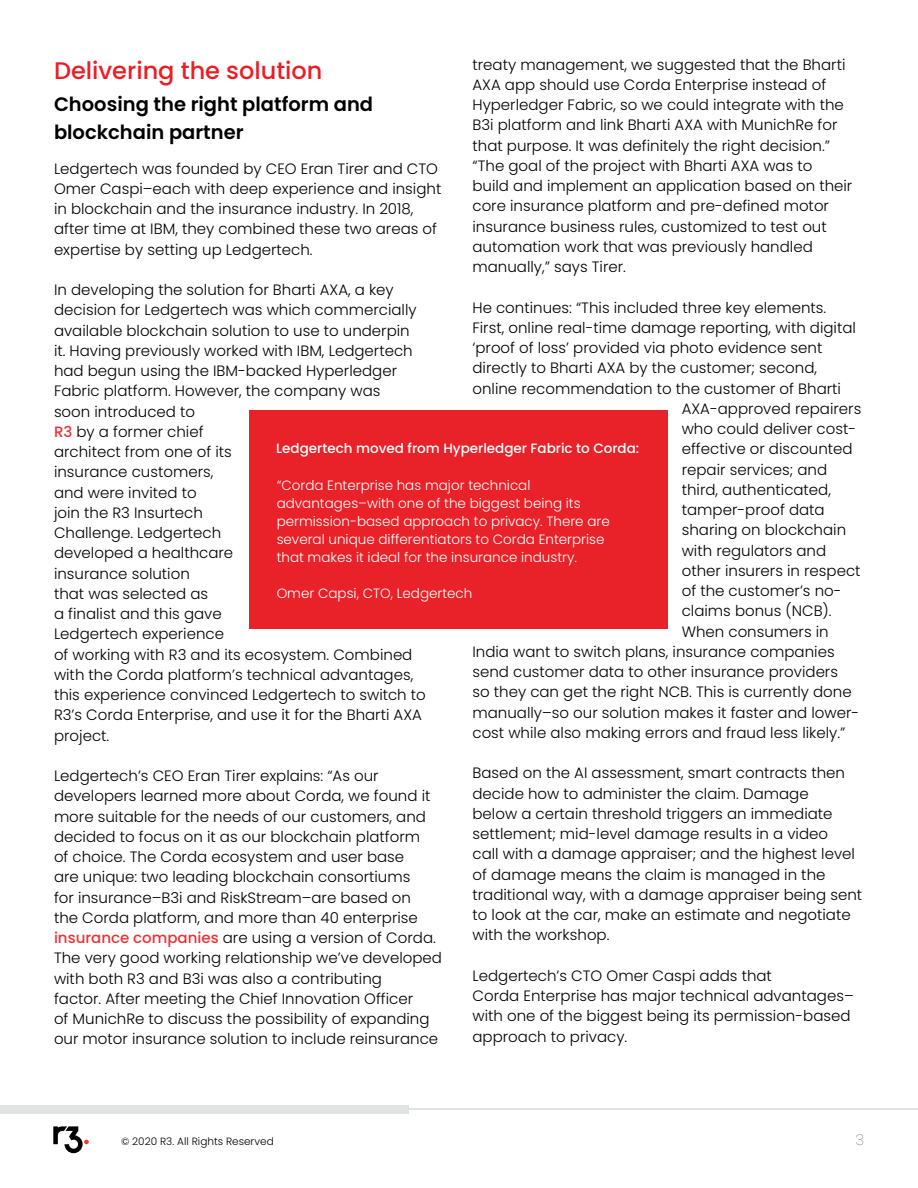
<style>
.page{position:relative;width:918px;height:1188px;background:#fff}
.page>*{position:absolute;margin:0;border:0;box-sizing:border-box;transform-origin:0 0}
.t1{font:500 24px "Poppins";color:#ec1d24}
.t2{font:600 19.5px/28.5px "Poppins";color:#000}
.t3{font:300 15px/20.2px "Poppins";color:#000}
.t4{font:100 15px "Poppins";color:#383b40}
.t5{font:300 13.5px/18px "Poppins";color:#fff}
.t6{font:500 13.5px "Poppins";color:#fff}
.t7{font:300 10.5px "Poppins";color:#000}
.s1{font-weight:500;color:#ee3134}
</style>
<div class="page">
<svg style="left:53px;top:1126px;width:36px;height:27px"></svg>
<div style="left:250px;top:410px;width:418px;height:218px;background:#e82228"></div>
<hr style="left:397px;top:1109px;width:521px;height:1px;background:#e1e2e3">
<div style="left:0;top:1105px;width:409px;height:9px;background:#e1e2e3"></div>
<p class="t3" style="left:472px;top:54px;width:381px">treaty management, we suggested that the Bharti AXA app should use Corda Enterprise instead of Hyperledger Fabric, so we could integrate with the B3i platform and link Bharti AXA with MunichRe for that purpose. It was definitely the right decision.” “The goal of the project with Bharti AXA was to build and implement an application based on their core insurance platform and pre-defined motor insurance business rules, customized to test out automation work that was previously handled manually,” says Tirer.</p>
<p class="t3" style="left:472px;top:297px;width:355px">He continues: “This included three key elements.</p>
<p class="t3" style="left:472px;top:318px;width:385px">First, online real-time damage reporting, with digital</p>
<p class="t3" style="left:472px;top:338px;width:351px">‘proof of loss’ provided via photo evidence sent</p>
<p class="t3" style="left:472px;top:358px;width:346px">directly to Bharti AXA by the customer; second,</p>
<p class="t3" style="left:472px;top:378px;width:370px">online recommendation to the customer of Bharti</p>
<p class="t3" style="left:682px;top:399px;width:181px">AXA-approved repairers</p>
<p class="t3" style="left:682px;top:419px;width:176px">who could deliver cost-</p>
<p class="t3" style="left:682px;top:439px;width:173px">effective or discounted</p>
<p class="t3" style="left:682px;top:459px;width:147px">repair services; and</p>
<p class="t3" style="left:682px;top:480px;width:151px">third, authenticated,</p>
<p class="t3" style="left:682px;top:500px;width:144px">tamper-proof data</p>
<p class="t3" style="left:682px;top:520px;width:166px">sharing on blockchain</p>
<p class="t3" style="left:682px;top:540px;width:146px">with regulators and</p>
<p class="t3" style="left:682px;top:561px;width:180px">other insurers in respect</p>
<p class="t3" style="left:682px;top:581px;width:161px">of the customer’s no-</p>
<p class="t3" style="left:682px;top:601px;width:151px">claims bonus (NCB).</p>
<p class="t3" style="left:682px;top:621px;width:148px">When consumers in</p>
<p class="t3" style="left:472px;top:642px;width:364px">India want to switch plans, insurance companies</p>
<p class="t3" style="left:472px;top:662px;width:367px">send customer data to other insurance providers</p>
<p class="t3" style="left:472px;top:682px;width:381px">so they can get the right NCB. This is currently done</p>
<p class="t3" style="left:472px;top:702px;width:388px">manually–so our solution makes it faster and lower-</p>
<p class="t3" style="left:472px;top:723px;width:374px">cost while also making errors and fraud less likely.”</p>
<p class="t3" style="left:472px;top:763px;width:391px">Based on the AI assessment, smart contracts then decide how to administer the claim. Damage<br>below a certain threshold triggers an immediate settlement; mid-level damage results in a video<br>call with a damage appraiser; and the highest level of damage means the claim is managed in the traditional way, with a damage appraiser being sent to look at the car, make an estimate and negotiate with the workshop.</p>
<p class="t3" style="left:472px;top:966px;width:383px">Ledgertech’s CTO Omer Caspi adds that<br>Corda Enterprise has major technical advantages– with one of the biggest being its permission-based approach to privacy.</p>
<h1 class="t1" style="left:54px;top:57px;width:270px">Delivering the solution</h1>
<h2 class="t2" style="left:54px;top:90px;width:321px">Choosing the right platform and blockchain partner</h2>
<p class="t3" style="left:54px;top:158px;width:389px">Ledgertech was founded by CEO Eran Tirer and CTO Omer Caspi–each with deep experience and insight in blockchain and the insurance industry. In 2018, after time at IBM, they combined these two areas of expertise by setting up Ledgertech.</p>
<p class="t3" style="left:54px;top:280px;width:373px">In developing the solution for Bharti AXA, a key decision for Ledgertech was which commercially available blockchain solution to use to underpin<br>it. Having previously worked with IBM, Ledgertech had begun using the IBM-backed Hyperledger<br>Fabric platform. However, the company was<br>soon introduced to<br><span class="s1">R3</span> by a former chief<br>architect from one of its<br>insurance customers,<br>and were invited to<br>join the R3 Insurtech<br>Challenge. Ledgertech<br>developed a healthcare<br>insurance solution<br>that was selected as<br>a finalist and this gave<br>Ledgertech experience<br>of working with R3 and its ecosystem. Combined with the Corda platform’s technical advantages, this experience convinced Ledgertech to switch to<br>R3’s Corda Enterprise, and use it for the Bharti AXA project.</p>
<p class="t3" style="left:54px;top:766px;width:390px">Ledgertech’s CEO Eran Tirer explains: “As our developers learned more about Corda, we found it more suitable for the needs of our customers, and decided to focus on it as our blockchain platform<br>of choice. The Corda ecosystem and user base<br>are unique: two leading blockchain consortiums<br>for insurance–B3i and RiskStream–are based on<br>the Corda platform, and more than 40 enterprise <span class="s1">insurance companies</span> are using a version of Corda.<br>The very good working relationship we’ve developed with both R3 and B3i was also a contributing<br>factor. After meeting the Chief Innovation Officer<br>of MunichRe to discuss the possibility of expanding our motor insurance solution to include reinsurance</p>
<p class="t6" style="left:276px;top:441px;width:364px">Ledgertech moved from Hyperledger Fabric to Corda:</p>
<p class="t5" style="left:277px;top:476px;width:335px">“Corda Enterprise has major technical advantages–with one of the biggest being its permission-based approach to privacy. There are several unique differentiators to Corda Enterprise that makes it ideal for the insurance industry.</p>
<p class="t5" style="left:277px;top:584px;width:197px">Omer Capsi, CTO, Ledgertech</p>
<p class="t7" style="left:121px;top:1135px;width:154px">© 2020 R3. All Rights Reserved</p>
<p class="t4" style="left:855px;top:1131px;width:10px">3</p>
</div>
